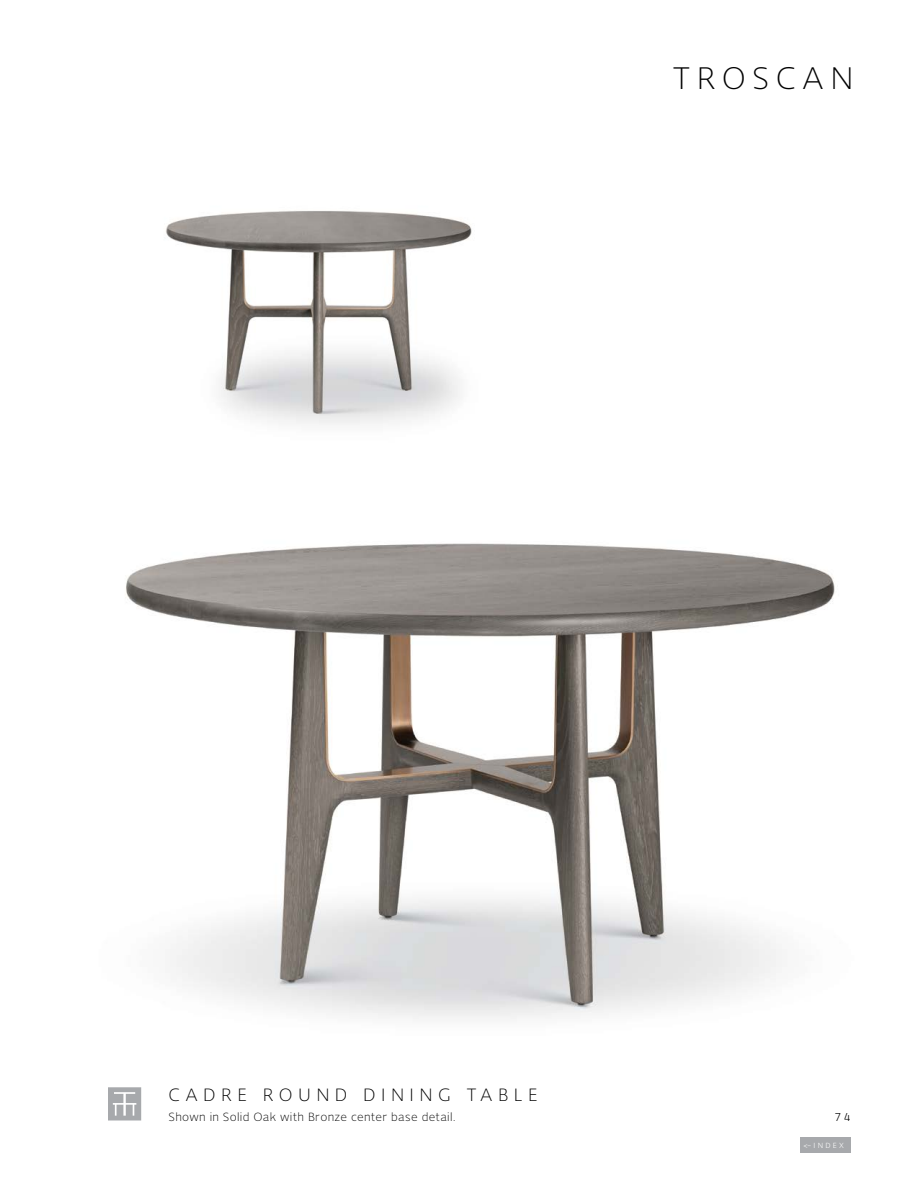
<style>
.page{position:relative;width:918px;height:1188px;background:#fff}
.page>*{position:absolute;margin:0;border:0;box-sizing:border-box;transform-origin:0 0}
.t1{font:300 31.5px "New Libris";letter-spacing:.2em;color:#000}
.t2{font:300 18px "New Libris";letter-spacing:.3em;color:#000}
.t3{font:300 12px "New Libris";letter-spacing:.025em;color:#000}
.t4{font:12px "New Libris";color:#000}
.t5{font:7.5px "New Libris";letter-spacing:.3em;color:#fff}
</style>
<div class="page">
<img style="left:125px;top:543px;width:710px;height:476px">
<img style="left:165px;top:211px;width:307px;height:214px">
<svg style="left:108px;top:1087px;width:33px;height:33px"></svg>
<div style="left:800px;top:1137px;width:50px;height:16px;background:#a7a9ac"></div>
<h1 class="t1" style="left:672px;top:61px;width:183px">TROSCAN</h1>
<h2 class="t2" style="left:168px;top:1085px;width:371px">CADRE ROUND DINING TABLE</h2>
<p class="t3" style="left:168px;top:1110px;width:289px">Shown in Solid Oak with Bronze center base detail.</p>
<p class="t4" style="left:835px;top:1110px;width:17px">74</p>
<p class="t5" style="left:804px;top:1141px;width:42px">&lt;– INDEX</p>
</div>
